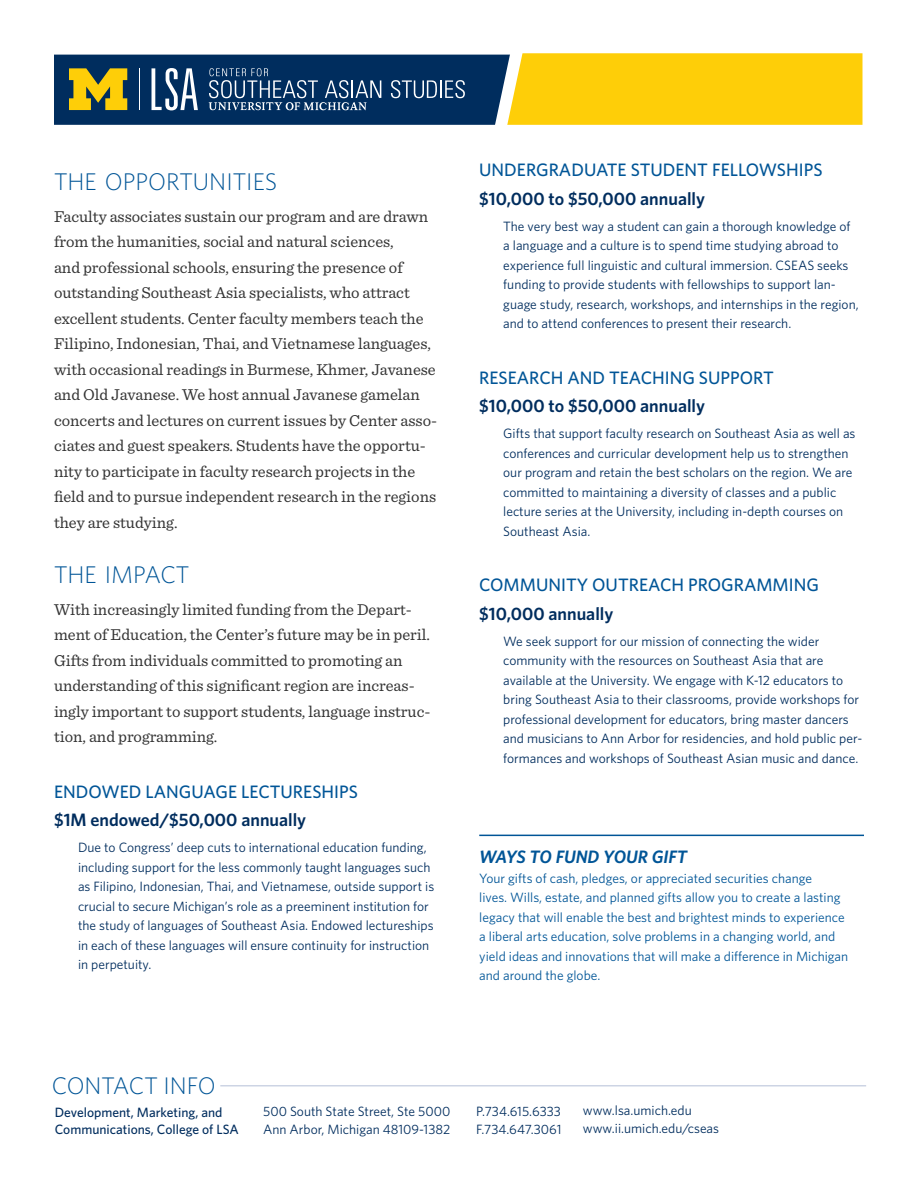
<style>
.page{position:relative;width:918px;height:1188px;background:#fff}
.page>*{position:absolute;margin:0;border:0;box-sizing:border-box;transform-origin:0 0}
.Subheads{font:300 24.15px "Whitney";color:#005597}
.Subheads-2{font:300 24px "Whitney";color:#005597}
.OTHER_Sub{font:500 18px "Whitney";color:#005597}
.t1{font:600 18px "Whitney";color:#002d5e}
.INDENT_TEXT{font:italic 600 18px "Whitney";color:#005597}
.TEXT{font:16.5px/25.5px "Sentinel";color:#333}
.INDENT_TEXT-2{font:13.5px/19.5px "Whitney";color:#002d5e}
.INDENT_TEXT-3{font:13.5px/19.5px "Whitney";color:#005597}
.UNDER_BULLET{font:13.5px "Whitney";color:#002d5e}
.UNDER_BULLET-2{font:500 13.5px "Whitney";color:#002d5e}
</style>
<div class="page">
<hr style="left:479px;top:835px;width:385px;height:1px;background:#005597">
<svg style="left:54px;top:53px;width:809px;height:72px;background:#878642"></svg>
<hr style="left:220px;top:1085px;width:646px;height:2px;background:#cdd4e4">
<p class="Subheads" style="left:54px;top:165px;width:225px">THE OPPORTUNITIES</p>
<p class="TEXT" style="left:54px;top:203px;width:385px">Faculty associates sustain our program and are drawn from the humanities, social and natural sciences,<br>and professional schools, ensuring the presence of outstanding Southeast Asia specialists, who attract excellent students. Center faculty members teach the Filipino, Indonesian, Thai, and Vietnamese languages, with occasional readings in Burmese, Khmer, Javanese and Old Javanese. We host annual Javanese gamelan concerts and lectures on current issues by Center asso&shy;ciates and guest speakers. Students have the opportu&shy;nity to participate in faculty research projects in the field and to pursue independent research in the regions they are studying.</p>
<p class="Subheads" style="left:54px;top:558px;width:137px">THE IMPACT</p>
<p class="TEXT" style="left:54px;top:596px;width:378px">With increasingly limited funding from the Depart&shy;ment of Education, the Center’s future may be in peril.<br>Gifts from individuals committed to promoting an understanding of this significant region are increas&shy;ingly important to support students, language instruc&shy;tion, and programming.</p>
<p class="OTHER_Sub" style="left:54px;top:780px;width:305px">ENDOWED LANGUAGE LECTURESHIPS</p>
<p class="t1" style="left:54px;top:808px;width:254px">$1M endowed/$50,000 annually</p>
<p class="INDENT_TEXT-2" style="left:78px;top:838px;width:358px">Due to Congress’ deep cuts to international education funding, including support for the less commonly taught languages such as Filipino, Indonesian, Thai, and Vietnamese, outside support is crucial to secure Michigan’s role as a preeminent institution for the study of languages of Southeast Asia. Endowed lectureships in each of these languages will ensure continuity for instruction in perpetuity.</p>
<p class="OTHER_Sub" style="left:479px;top:158px;width:345px">UNDERGRADUATE STUDENT FELLOWSHIPS</p>
<p class="t1" style="left:479px;top:187px;width:227px">$10,000 to $50,000 annually</p>
<p class="INDENT_TEXT-2" style="left:503px;top:216px;width:357px">The very best way a student can gain a thorough knowledge of a language and a culture is to spend time studying abroad to experience full linguistic and cultural immersion. CSEAS seeks funding to provide students with fellowships to support lan&shy;guage study, research, workshops, and internships in the region, and to attend conferences to present their research.</p>
<p class="OTHER_Sub" style="left:479px;top:366px;width:296px">RESEARCH AND TEACHING SUPPORT</p>
<p class="t1" style="left:479px;top:394px;width:227px">$10,000 to $50,000 annually</p>
<p class="INDENT_TEXT-2" style="left:503px;top:424px;width:354px">Gifts that support faculty research on Southeast Asia as well as conferences and curricular development help us to strengthen our program and retain the best scholars on the region. We are committed to maintaining a diversity of classes and a public lecture series at the University, including in-depth courses on Southeast Asia.</p>
<p class="OTHER_Sub" style="left:479px;top:573px;width:341px">COMMUNITY OUTREACH PROGRAMMING</p>
<p class="t1" style="left:479px;top:601px;width:136px">$10,000 annually</p>
<p class="INDENT_TEXT-2" style="left:503px;top:631px;width:361px">We seek support for our mission of connecting the wider community with the resources on Southeast Asia that are available at the University. We engage with K-12 educators to bring Southeast Asia to their classrooms, provide workshops for professional development for educators, bring master dancers and musicians to Ann Arbor for residencies, and hold public per&shy;formances and workshops of Southeast Asian music and dance.</p>
<p class="INDENT_TEXT" style="left:479px;top:845px;width:210px">WAYS TO FUND YOUR GIFT</p>
<p class="INDENT_TEXT-3" style="left:479px;top:868px;width:371px">Your gifts of cash, pledges, or appreciated securities change<br>lives. Wills, estate, and planned gifts allow you to create a lasting legacy that will enable the best and brightest minds to experience a liberal arts education, solve problems in a changing world, and yield ideas and innovations that will make a difference in Michigan and around the globe.</p>
<p class="Subheads-2" style="left:52px;top:1070px;width:16px">CONTACT</p>
<p class="Subheads-2" style="left:163px;top:1070px;width:51px">IN FO</p>
<p class="UNDER_BULLET-2" style="left:55px;top:1104px;width:169px">Development, Marketing, and</p>
<p class="UNDER_BULLET-2" style="left:55px;top:1120px;width:186px">Communications, College of LSA</p>
<p class="UNDER_BULLET" style="left:263px;top:1102px;width:189px">500 South State Street, Ste 5000</p>
<p class="UNDER_BULLET" style="left:263px;top:1120px;width:189px">Ann Arbor, Michigan 48109-1382</p>
<p class="UNDER_BULLET" style="left:476px;top:1102px;width:86px">P.734.615.6333</p>
<p class="UNDER_BULLET" style="left:476px;top:1120px;width:87px">F.734.647.3061</p>
<p class="UNDER_BULLET" style="left:583px;top:1101px;width:110px">www.lsa.umich.edu</p>
<p class="UNDER_BULLET" style="left:583px;top:1119px;width:138px">www.ii.umich.edu/cseas</p>
</div>
